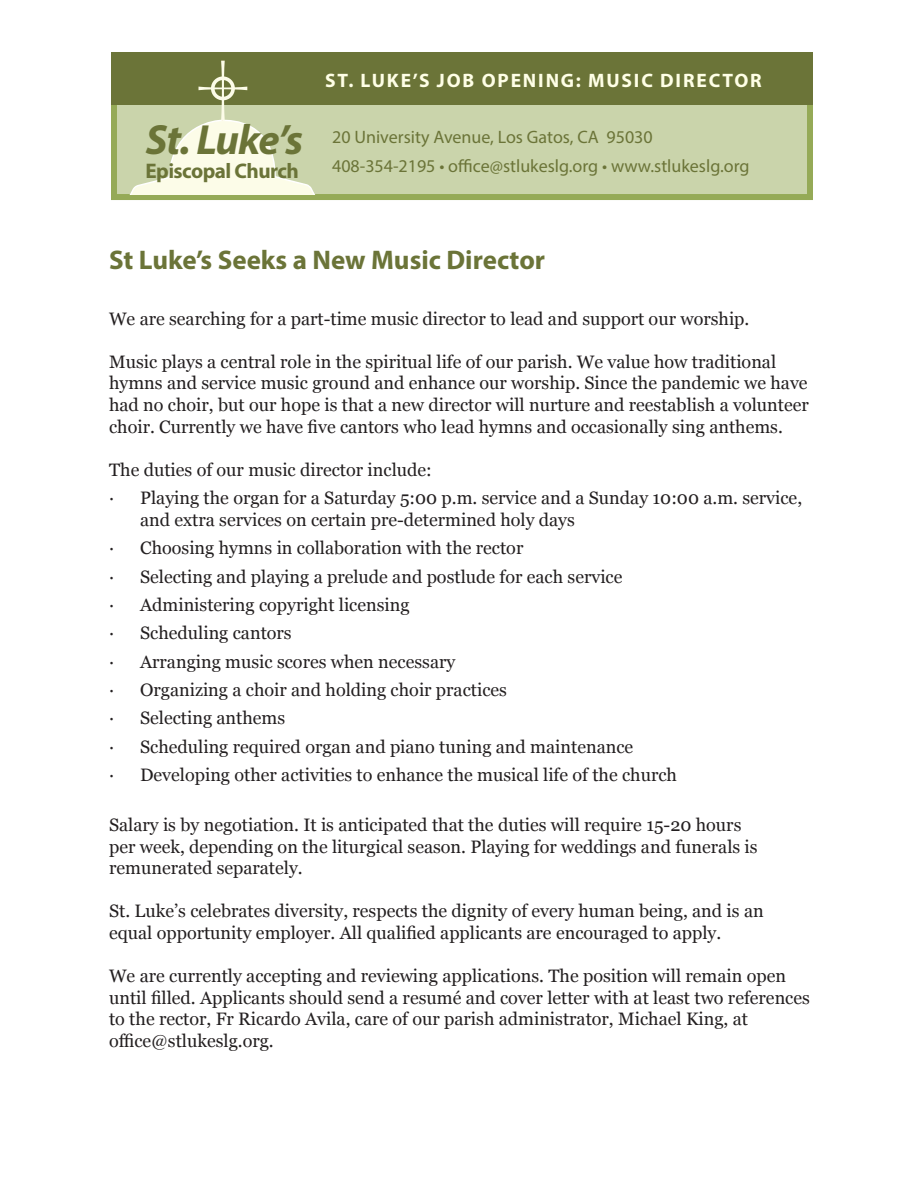
<style>
.page{position:relative;width:918px;height:1188px;background:#fff}
.page>*{position:absolute;margin:0;border:0;box-sizing:border-box;transform-origin:0 0}
.t1{font:italic 700 42.3px "Myriad Pro";letter-spacing:-.03em;color:#6b7438}
.t2{font:700 27px "Myriad Pro";color:#6b7438}
.t3{font:700 21.15px "Myriad Pro";letter-spacing:-.025em;color:#6b7438}
.t4{font:700 19.5px "Myriad Pro";letter-spacing:.095em;color:#ffffe6}
.t5{font:18px/21.6px "Georgia";color:#231f20}
.t6{font:18px "Myriad Pro";color:#6b7438}
</style>
<div class="page">
<div style="left:111px;top:91px;width:702px;height:109px;background:#cad4ab;border:6px solid #95aa57"></div>
<div style="left:111px;top:52px;width:702px;height:53px;background:#6b7438"></div>
<svg style="left:111px;top:61px;width:422px;height:133px"></svg>
<p class="t1" style="left:146px;top:112px;width:159px">St. Luke’s</p>
<p class="t3" style="left:145px;top:157px;width:155px">Episcopal Church</p>
<p class="t4" style="left:325px;top:67px;width:438px">ST. LUKE’S JOB OPENING: MUSIC DIRECTOR</p>
<p class="t6" style="left:332px;top:126px;width:322px">20 University Avenue, Los Gatos, CA 95030</p>
<p class="t6" style="left:332px;top:155px;width:419px">408-354-2195 • office@stlukeslg.org • www.stlukeslg.org</p>
<p class="t2" style="left:109px;top:243px;width:438px">St Luke’s Seeks a New Music Director</p>
<p class="t5" style="left:109px;top:307px;width:642px">We are searching for a part-time music director to lead and support our worship.</p>
<p class="t5" style="left:109px;top:350px;width:701px">Music plays a central role in the spiritual life of our parish. We value how traditional hymns and service music ground and enhance our worship. Since the pandemic we have had no choir, but our hope is that a new director will nurture and reestablish a volunteer choir. Currently we have five cantors who lead hymns and occasionally sing anthems.</p>
<p class="t5" style="left:109px;top:458px;width:324px">The duties of our music director include:</p>
<p class="t5" style="left:140px;top:486px;width:664px;text-indent:-31px">· Playing the organ for a Saturday 5:00 p.m. service and a Sunday 10:00 a.m. service, and extra services on certain pre-determined holy days</p>
<p class="t5" style="left:109px;top:536px;width:416px">· Choosing hymns in collaboration with the rector</p>
<p class="t5" style="left:109px;top:565px;width:515px">· Selecting and playing a prelude and postlude for each service</p>
<p class="t5" style="left:109px;top:593px;width:302px">· Administering copyright licensing</p>
<p class="t5" style="left:109px;top:621px;width:184px">· Scheduling cantors</p>
<p class="t5" style="left:109px;top:650px;width:348px">· Arranging music scores when necessary</p>
<p class="t5" style="left:109px;top:678px;width:399px">· Organizing a choir and holding choir practices</p>
<p class="t5" style="left:109px;top:707px;width:178px">· Selecting anthems</p>
<p class="t5" style="left:109px;top:735px;width:526px">· Scheduling required organ and piano tuning and maintenance</p>
<p class="t5" style="left:109px;top:763px;width:570px">· Developing other activities to enhance the musical life of the church</p>
<p class="t5" style="left:109px;top:813px;width:650px">Salary is by negotiation. It is anticipated that the duties will require 15-20 hours per week, depending on the liturgical season. Playing for weddings and funerals is remunerated separately.</p>
<p class="t5" style="left:109px;top:900px;width:656px">St. Luke’s celebrates diversity, respects the dignity of every human being, and is an equal opportunity employer. All qualified applicants are encouraged to apply.</p>
<p class="t5" style="left:109px;top:964px;width:702px">We are currently accepting and reviewing applications. The position will remain open until filled. Applicants should send a resumé and cover letter with at least two references to the rector, Fr Ricardo Avila, care of our parish administrator, Michael King, at office@stlukeslg.org.</p>
</div>
